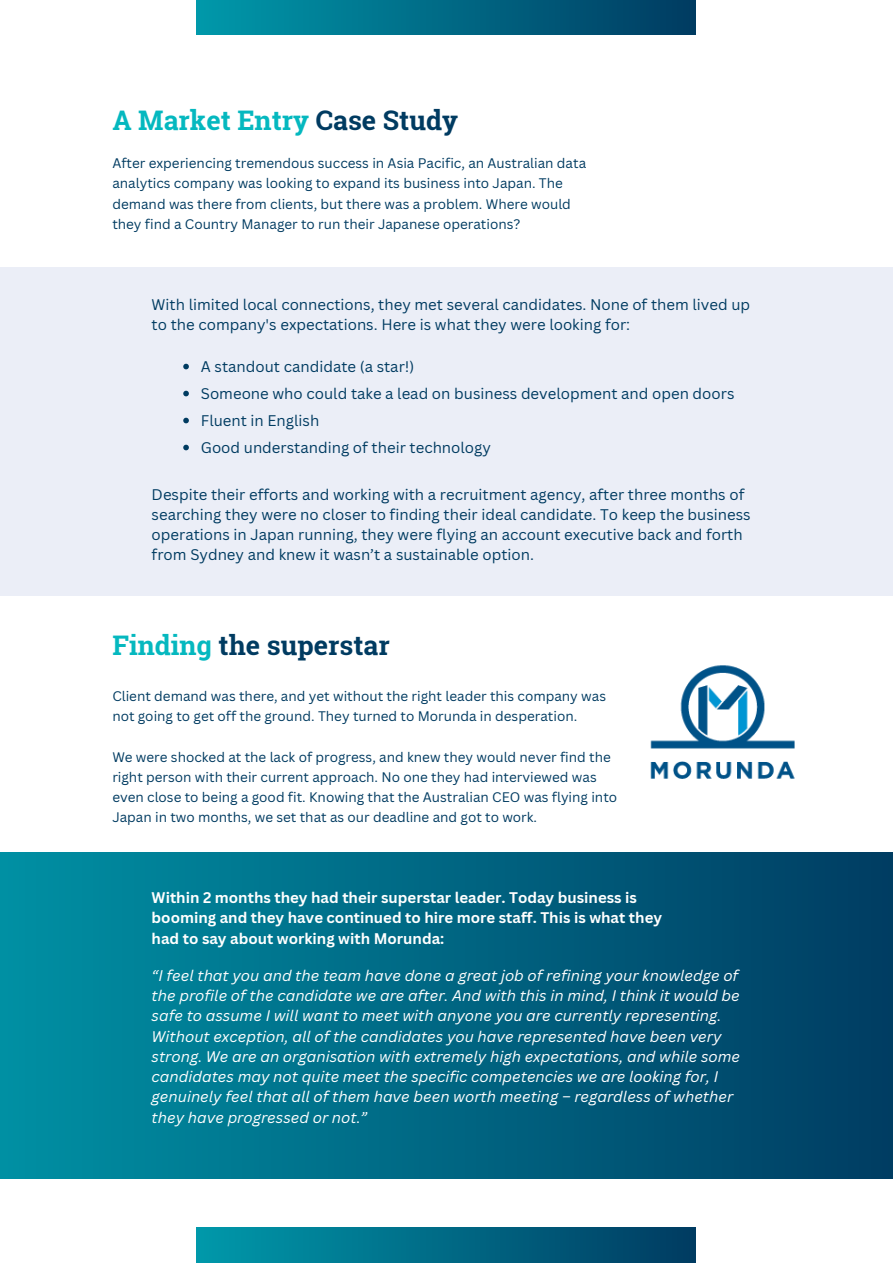
<style>
.page{position:relative;width:893px;height:1264px;background:#fff}
.page>*{position:absolute;margin:0;border:0;box-sizing:border-box;transform-origin:0 0}
.t1{font:700 27px "Roboto Slab";color:#05b8bf}
.t2{font:700 27px "Roboto Slab";color:#003b61}
.t3{font:15px/20.2px "Canva Sans";color:#003b61}
.t4{font:italic 15px/20.2px "Canva Sans";color:#fff}
.t5{font:700 15px/20.2px "Canva Sans";color:#fff}
.t6{font:13.5px/20.2px "Canva Sans";color:#003b61}
.s1{color:#003b61}
.s2{color:#05b8bf}
</style>
<div class="page">
<div style="left:196px;top:0;width:499px;height:35px;background:linear-gradient(to right,#09a,#003b61)"></div>
<div style="left:196px;top:1227px;width:499px;height:35px;background:linear-gradient(to right,#09a,#003b61)"></div>
<div style="left:0;top:267px;width:892px;height:329px;background:#ebeef7"></div>
<svg style="left:183px;top:364px;width:6px;height:5px"></svg>
<svg style="left:183px;top:391px;width:6px;height:5px"></svg>
<svg style="left:183px;top:418px;width:6px;height:5px"></svg>
<svg style="left:183px;top:444px;width:6px;height:6px"></svg>
<div style="left:0;top:852px;width:892px;height:326px;background:linear-gradient(to right,#0090a3,#003d62)"></div>
<img style="left:650px;top:665px;width:145px;height:114px">
<h1 class="t1" style="left:112px;top:101px;width:347px">A Market Entry <span class="s1">Case Study</span></h1>
<p class="t6" style="left:112px;top:153px;width:475px">After experiencing tremendous success in Asia Pacific, an Australian data analytics company was looking to expand its business into Japan. The demand was there from clients, but there was a problem. Where would they find a Country Manager to run their Japanese operations?</p>
<p class="t3" style="left:152px;top:294px;width:600px">With limited local connections, they met several candidates. None of them lived up to the company's expectations. Here is what they were looking for:</p>
<p class="t3" style="left:201px;top:352px;width:535px;line-height:27px">A standout candidate (a star!)<br>Someone who could take a lead on business development and open doors Fluent in English<br>Good understanding of their technology</p>
<p class="t3" style="left:152px;top:484px;width:600px">Despite their efforts and working with a recruitment agency, after three months of searching they were no closer to finding their ideal candidate. To keep the business operations in Japan running, they were flying an account executive back and forth from Sydney and knew it wasn’t a sustainable option.</p>
<h1 class="t2" style="left:112px;top:626px;width:279px"><span class="s2">Finding</span> the superstar</h1>
<p class="t6" style="left:112px;top:685px;width:495px">Client demand was there, and yet without the right leader this company was not going to get off the ground. They turned to Morunda in desperation.</p>
<p class="t6" style="left:112px;top:746px;width:506px">We were shocked at the lack of progress, and knew they would never find the right person with their current approach. No one they had interviewed was even close to being a good fit. Knowing that the Australian CEO was flying into Japan in two months, we set that as our deadline and got to work.</p>
<p class="t5" style="left:152px;top:887px;width:512px">Within 2 months they had their superstar leader. Today business is booming and they have continued to hire more staff. This is what they had to say about working with Morunda:</p>
<p class="t4" style="left:152px;top:965px;width:590px">“I feel that you and the team have done a great job of refining your knowledge of the profile of the candidate we are after. And with this in mind, I think it would be safe to assume I will want to meet with anyone you are currently representing.<br>Without exception, all of the candidates you have represented have been very strong. We are an organisation with extremely high expectations, and while some candidates may not quite meet the specific competencies we are looking for, I genuinely feel that all of them have been worth meeting – regardless of whether they have progressed or not.”</p>
</div>
